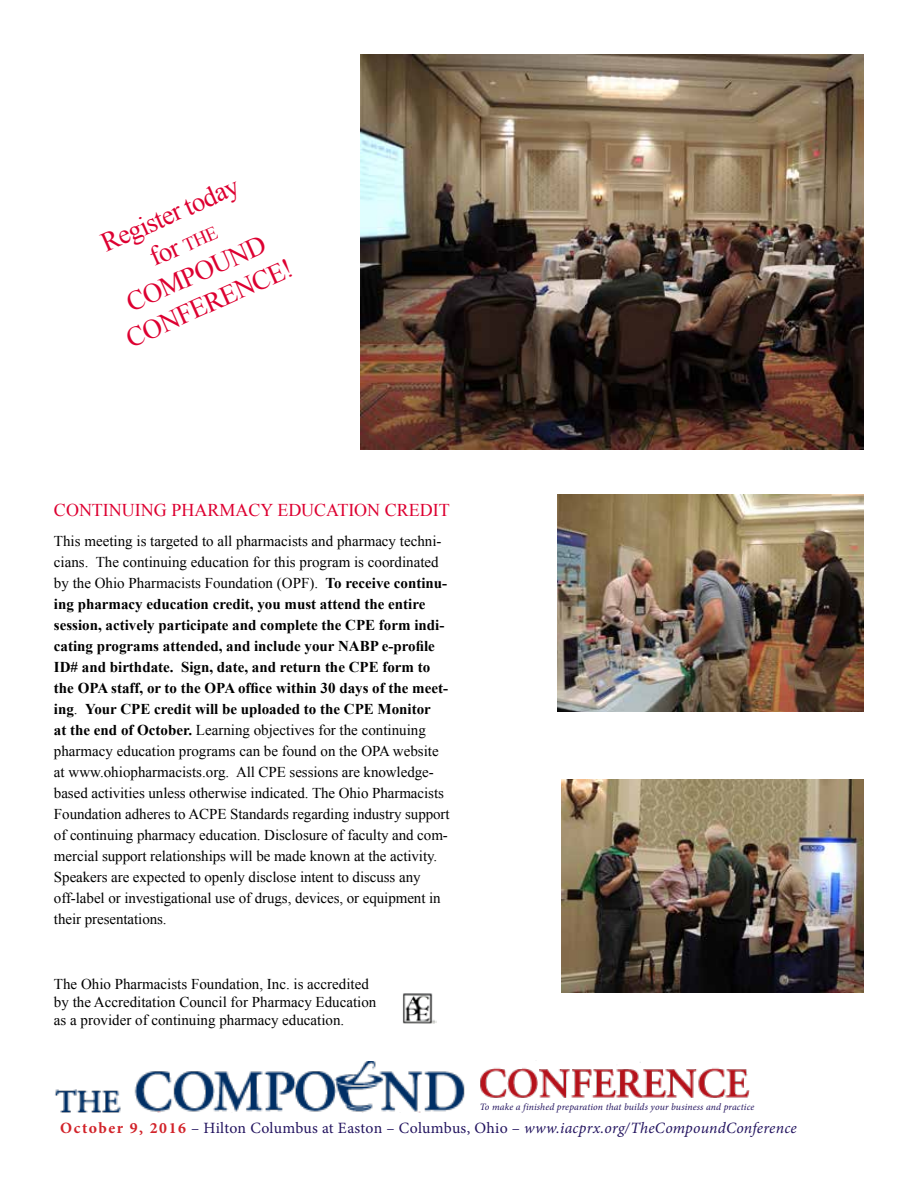
<style>
.page{position:relative;width:918px;height:1188px;background:#fff}
.page>*{position:absolute;margin:0;border:0;box-sizing:border-box;transform-origin:0 0}
.t1{font:27px/32.4px "Times New Roman";color:#dd0031;text-align:center}
.t2{font:18px "Times New Roman";color:#dd0031}
.t3{font:15.75px "Minion Pro";letter-spacing:.015em;color:#23145f}
.t4{font:15px/21px "Times New Roman";letter-spacing:-.005em;color:#000}
.t5{font:italic 9.75px "Minion Pro";letter-spacing:.01em;color:#23145f}
.s1{font-size:18.9px}
.s2{font-weight:700}
.s3{font-weight:700;color:#d2232a}
.s4{font-style:italic}
</style>
<div class="page">
<img style="left:402px;top:993px;width:34px;height:31px">
<img style="left:360px;top:54px;width:504px;height:395px">
<img style="left:558px;top:495px;width:306px;height:217px">
<img style="left:562px;top:779px;width:302px;height:214px">
<img style="left:134px;top:1062px;width:331px;height:50px">
<img style="left:480px;top:1062px;width:270px;height:36px">
<img style="left:55px;top:1089px;width:66px;height:24px">
<h1 class="t1" style="left:81px;top:235px;width:181px;rotate:-24deg">Register today for <span class="s1">the<br></span>COMPOUND<br>CONFERENCE!</h1>
<p class="t2" style="left:54px;top:498px;width:397px">CONTINUING PHARMACY EDUCATION CREDIT</p>
<p class="t4" style="left:54px;top:530px;width:397px">This meeting is targeted to all pharmacists and pharmacy techni&shy;cians. The continuing education for this program is coordinated by the Ohio Pharmacists Foundation (OPF). <span class="s2">To receive continu&shy;ing pharmacy education credit, you must attend the entire session, actively participate and complete the CPE form indi&shy;cating programs attended, and include your NABP e-profile ID# and birthdate. Sign, date, and return the CPE form to the OPA staff, or to the OPA office within 30 days of the meet&shy;ing</span>. <span class="s2">Your CPE credit will be uploaded to the CPE Monitor<br>at the end of October.</span> Learning objectives for the continuing pharmacy education programs can be found on the OPA website at www.ohiopharmacists.org. All CPE sessions are knowledge&shy;based activities unless otherwise indicated. The Ohio Pharmacists Foundation adheres to ACPE Standards regarding industry support of continuing pharmacy education. Disclosure of faculty and com&shy;mercial support relationships will be made known at the activity.<br>Speakers are expected to openly disclose intent to discuss any off-label or investigational use of drugs, devices, or equipment in their presentations.</p>
<p class="t4" style="left:54px;top:975px;width:324px;line-height:18px">The Ohio Pharmacists Foundation, Inc. is accredited by the Accreditation Council for Pharmacy Education as a provider of continuing pharmacy education.</p>
<p class="t5" style="left:480px;top:1100px;width:276px">To make a finished preparation that builds your business and practice</p>
<p class="t3" style="left:60px;top:1117px;width:738px"><span class="s3">October 9, 2016</span> – Hilton Columbus at Easton – Columbus, Ohio – <span class="s4">www.iacprx.org/TheCompoundConference</span></p>
</div>
